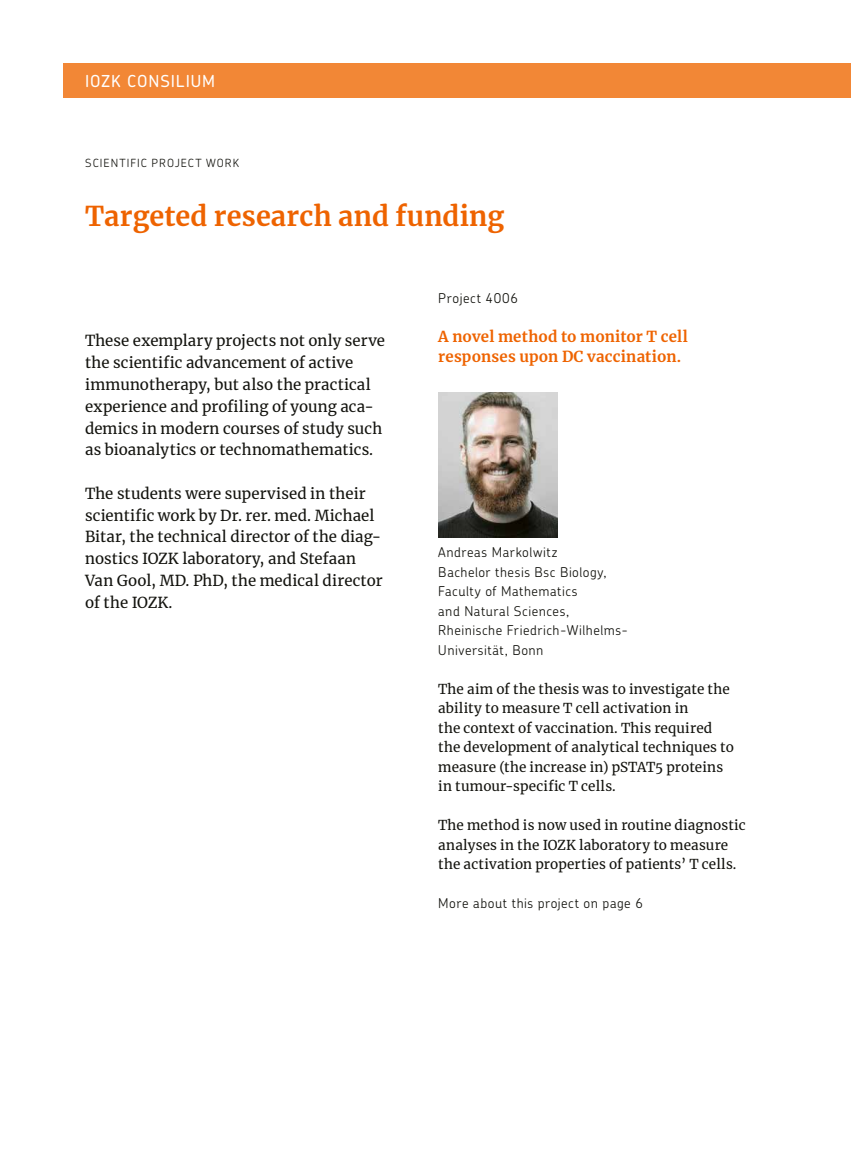
<style>
.page{position:relative;width:851px;height:1149px;background:#fff}
.page>*{position:absolute;margin:0;border:0;box-sizing:border-box;transform-origin:0 0}
.t1{font:700 27px "Merriweather";letter-spacing:.005em;color:#ee6300}
.t2{font:500 16.5px "Chevin Pro";letter-spacing:.055em;color:#fff}
.t3{font:15px/21.8px "Merriweather";letter-spacing:.005em;color:#12120d}
.t4{font:700 15px/19.5px "Merriweather";letter-spacing:.01em;color:#ee6300}
.t5{font:13.5px/19.5px "Merriweather";letter-spacing:.01em;color:#12120d}
.t6{font:300 13.5px/19.5px "Chevin Pro";letter-spacing:.04em;color:#12120d}
.t7{font:300 11.25px "Chevin Pro";letter-spacing:.09em;color:#12120d}
</style>
<div class="page">
<div style="left:64px;top:64px;width:786px;height:34px;background:#f28736"></div>
<img style="left:438px;top:392px;width:119px;height:145px">
<p class="t2" style="left:85px;top:70px;width:132px">IOZK CONSILIUM</p>
<p class="t7" style="left:85px;top:155px;width:155px">SCIENTIFIC PROJECT WORK</p>
<h1 class="t1" style="left:85px;top:197px;width:420px">Targeted research and funding</h1>
<p class="t3" style="left:85px;top:329px;width:301px">These exemplary projects not only serve the scientific advancement of active immunotherapy, but also the practical experience and profiling of young aca&shy;demics in modern courses of study such as bioanalytics or technomathematics.</p>
<p class="t3" style="left:85px;top:482px;width:299px">The students were supervised in their scientific work by Dr. rer. med. Michael Bitar, the technical director of the diag&shy;nostics IOZK laboratory, and Stefaan Van Gool, MD. PhD, the medical director of the IOZK.</p>
<p class="t6" style="left:438px;top:288px;width:81px">Project 4006</p>
<p class="t4" style="left:438px;top:326px;width:251px">A novel method to monitor T cell responses upon DC vaccination.</p>
<p class="t6" style="left:438px;top:542px;width:191px">Andreas Markolwitz<br>Bachelor thesis Bsc Biology,<br>Faculty of Mathematics<br>and Natural Sciences,<br>Rheinische Friedrich-Wilhelms-<br>Universität, Bonn</p>
<p class="t5" style="left:438px;top:678px;width:297px">The aim of the thesis was to investigate the ability to measure T cell activation in<br>the context of vaccination. This required the development of analytical techniques to measure (the increase in) pSTAT5 proteins in tumour-specific T cells.</p>
<p class="t5" style="left:438px;top:814px;width:309px">The method is now used in routine diagnostic analyses in the IOZK laboratory to measure the activation properties of patients’ T cells.</p>
<p class="t6" style="left:438px;top:892px;width:206px">More about this project on page 6</p>
</div>
